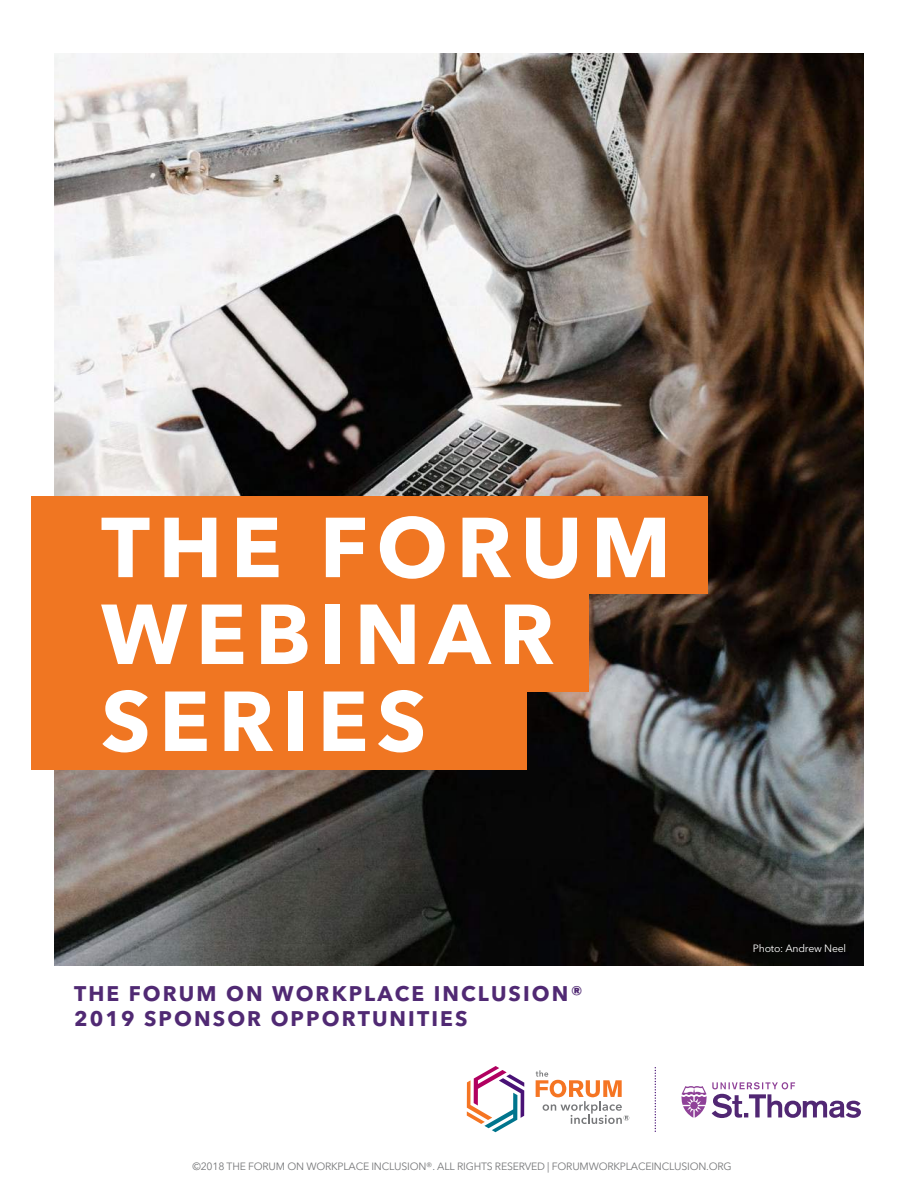
<style>
.page{position:relative;width:918px;height:1188px;background:#fff}
.page>*{position:absolute;margin:0;border:0;box-sizing:border-box;transform-origin:0 0}
.t1{font:700 84px/86.8px "Avenir Next LT Pro";letter-spacing:.1em;color:#fff}
.t2{font:700 21px/25.2px "Avenir Next LT Pro";letter-spacing:.1em;color:#502973}
.t3{font:10.5px "Avenir Next LT Pro";letter-spacing:-.02em;color:#767779}
.t4{font:10.5px "Avenir Next LT Pro";letter-spacing:-.02em;color:#fff}
</style>
<div class="page">
<img style="left:55px;top:53px;width:808px;height:912px">
<div style="left:31px;top:594px;width:557px;height:97px;background:#f07622"></div>
<div style="left:31px;top:673px;width:495px;height:97px;background:#f07622"></div>
<div style="left:31px;top:497px;width:676px;height:97px;background:#f07622"></div>
<svg style="left:655px;top:1067px;width:1px;height:65px"></svg>
<svg style="left:682px;top:1082px;width:179px;height:36px"></svg>
<svg style="left:536px;top:1070px;width:93px;height:54px"></svg>
<svg style="left:467px;top:1066px;width:57px;height:66px"></svg>
<h1 class="t1" style="left:101px;top:504px;width:572px">THE FORUM<br>WEBINAR<br>SERIES</h1>
<h2 class="t2" style="left:74px;top:981px;width:511px">THE FORUM ON WORKPLACE INCLUSION®<br>2019 SPONSOR OPPORTUNITIES</h2>
<p class="t4" style="left:753px;top:942px;width:95px">Photo: Andrew Neel</p>
<p class="t3" style="left:193px;top:1160px;width:541px">©2018 THE FORUM ON WORKPLACE INCLUSION®. ALL RIGHTS RESERVED | FORUMWORKPLACEINCLUSION.ORG</p>
</div>
